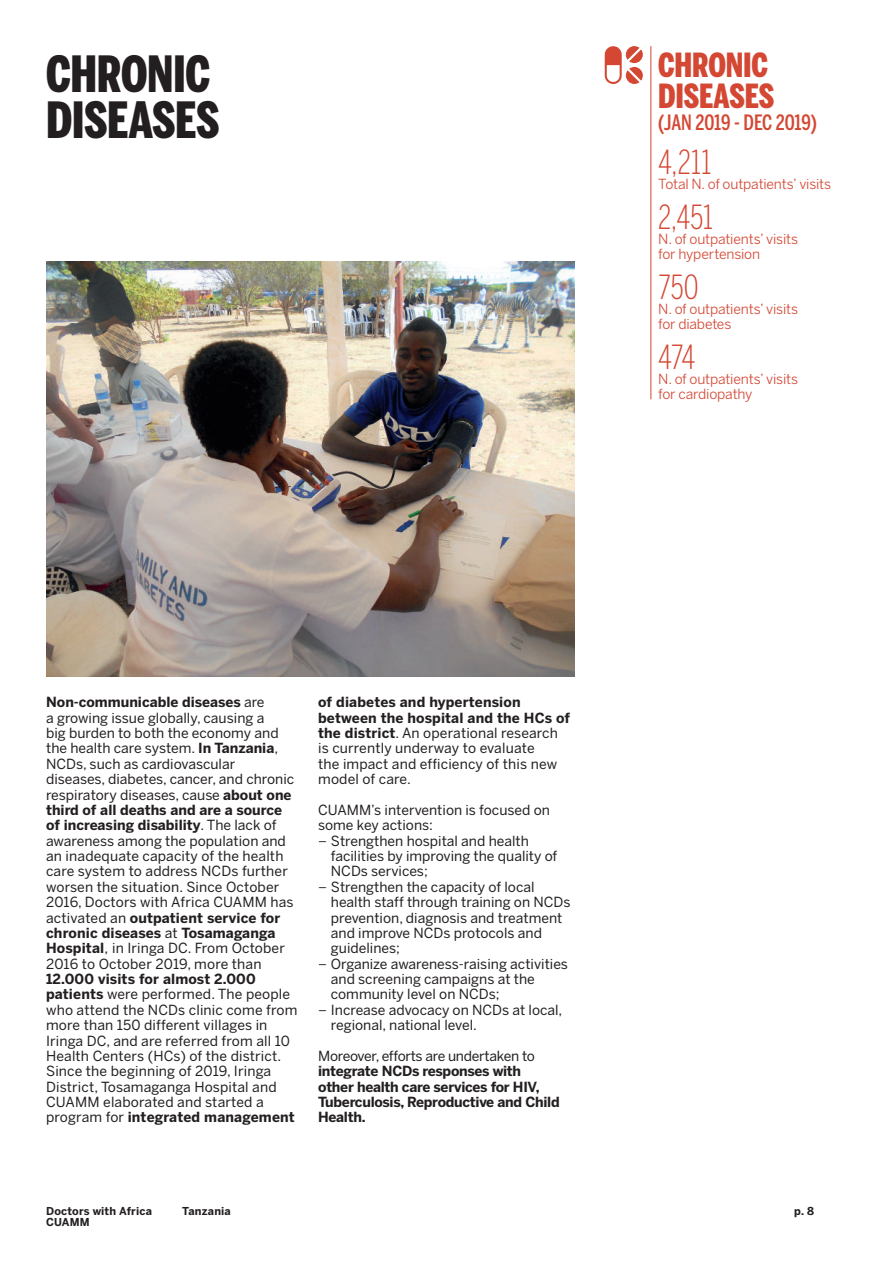
<style>
.page{position:relative;width:893px;height:1263px;background:#fff}
.page>*{position:absolute;margin:0;border:0;box-sizing:border-box;transform-origin:0 0}
.t1{font:900 49.5px/46.2px "Benton Sans Comp";letter-spacing:-.01em;color:#231f20}
.t2{font:300 33px "Benton Sans Comp";letter-spacing:-.01em;color:#d44733}
.t3{font:900 33px/30.8px "Benton Sans Comp";letter-spacing:-.005em;color:#d44733}
.t4{font:500 21px "Benton Sans Comp";letter-spacing:-.01em;color:#d44733}
.t5{font:13.8px/15.3px "Benton Sans";color:#231f20}
.t6{font:13.8px/15.3px "Benton Sans";letter-spacing:-.015em;color:#d44733}
.t7{font:700 13.8px/15.3px "Benton Sans";letter-spacing:-.02em;color:#231f20}
.t8{font:13.8px "Benton Sans";letter-spacing:-.02em;color:#231f20}
.t9{font:700 10.8px "Benton Sans";letter-spacing:.015em;color:#231f20}
.s1{font-weight:700}
.s2{font-style:inherit}
</style>
<div class="page">
<hr style="left:650px;top:46px;width:1px;height:353px;background:#d44733">
<img style="left:46px;top:261px;width:529px;height:415px">
<svg style="left:605px;top:46px;width:38px;height:38px"></svg>
<h1 class="t1" style="left:46px;top:50px;width:175px">CHRONIC<br>DISEASES</h1>
<h2 class="t3" style="left:658px;top:49px;width:118px">CHRONIC<br>DISEASES</h2>
<h3 class="t4" style="left:658px;top:110px;width:160px">(JAN 2019 - DEC 2019)</h3>
<h2 class="t2" style="left:658px;top:143px;width:55px">4,211</h2>
<p class="t6" style="left:658px;top:176px;width:175px">Total N. of outpatients’ visits</p>
<h2 class="t2" style="left:658px;top:197px;width:56px">2,451</h2>
<p class="t6" style="left:658px;top:231px;width:141px">N. of outpatients’ visits for hypertension</p>
<h2 class="t2" style="left:658px;top:267px;width:42px">750</h2>
<p class="t6" style="left:658px;top:301px;width:141px">N. of outpatients’ visits for diabetes</p>
<h2 class="t2" style="left:658px;top:337px;width:39px">474</h2>
<p class="t6" style="left:658px;top:371px;width:141px">N. of outpatients’ visits for cardiopathy</p>
<p class="t5" style="left:46px;top:694px;width:250px"><span class="s1">Non-communicable diseases</span> are<br>a growing issue globally, causing a<br>big burden to both the economy and the health care system. <span class="s1">In Tanzania</span>, NCDs, such as cardiovascular diseases, diabetes, cancer, and chronic respiratory diseases, cause <span class="s1">about one third of all deaths and are a source of increasing disability</span>. The lack of awareness among the population and an inadequate capacity of the health care system to address NCDs further worsen the situation. Since October 2016, Doctors with Africa CUAMM has activated an <span class="s1">outpatient service for chronic diseases</span> at <span class="s1">Tosamaganga Hospital</span>, in Iringa DC. From October 2016 to October 2019, more than</p>
<p class="t5" style="left:46px;top:971px;width:253px"><span class="s1">12.000 visits for almost 2.000 patients</span> were performed. The people who attend the NCDs clinic come from more than 150 different villages in Iringa DC, and are referred from all 10<br>Health Centers (HCs) of the district.<br>Since the beginning of 2019, Iringa District, Tosamaganga Hospital and CUAMM elaborated and started a program for <span class="s1">integrated management</span></p>
<p class="t5" style="left:318px;top:694px;width:253px"><span class="s1">of diabetes and hypertension between the hospital and the HCs of the district</span>. An operational research is currently underway to evaluate<br>the impact and efficiency of this new model of care.</p>
<p class="t5" style="left:318px;top:802px;width:233px">CUAMM’s intervention is focused on some key actions:</p>
<p class="t5" style="left:331px;top:833px;width:228px;text-indent:-13px"><span class="s2">–</span> Strengthen hospital and health facilities by improving the quality of<br>NCDs services;</p>
<p class="t5" style="left:331px;top:879px;width:241px;text-indent:-13px"><span class="s2">–</span> Strengthen the capacity of local health staff through training on NCDs prevention, diagnosis and treatment and improve NCDs protocols and guidelines;</p>
<p class="t5" style="left:331px;top:956px;width:239px;text-indent:-13px"><span class="s2">–</span> Organize awareness-raising activities and screening campaigns at the community level on NCDs;</p>
<p class="t5" style="left:331px;top:1002px;width:233px;text-indent:-13px"><span class="s2">–</span> Increase advocacy on NCDs at local, regional, national level.</p>
<p class="t8" style="left:318px;top:1048px;width:218px">Moreover, efforts are undertaken to</p>
<p class="t7" style="left:318px;top:1063px;width:243px">integrate NCDs responses with other health care services for HIV,<br>Tuberculosis, Reproductive and Child<br>Health.</p>
<p class="t9" style="left:46px;top:1204px;width:107px">Doctors with Africa</p>
<p class="t9" style="left:794px;top:1204px;width:21px">p. 8</p>
<p class="t9" style="left:46px;top:1216px;width:45px">CUAMM</p>
<p class="t9" style="left:182px;top:1204px;width:50px">Tanzania</p>
</div>
